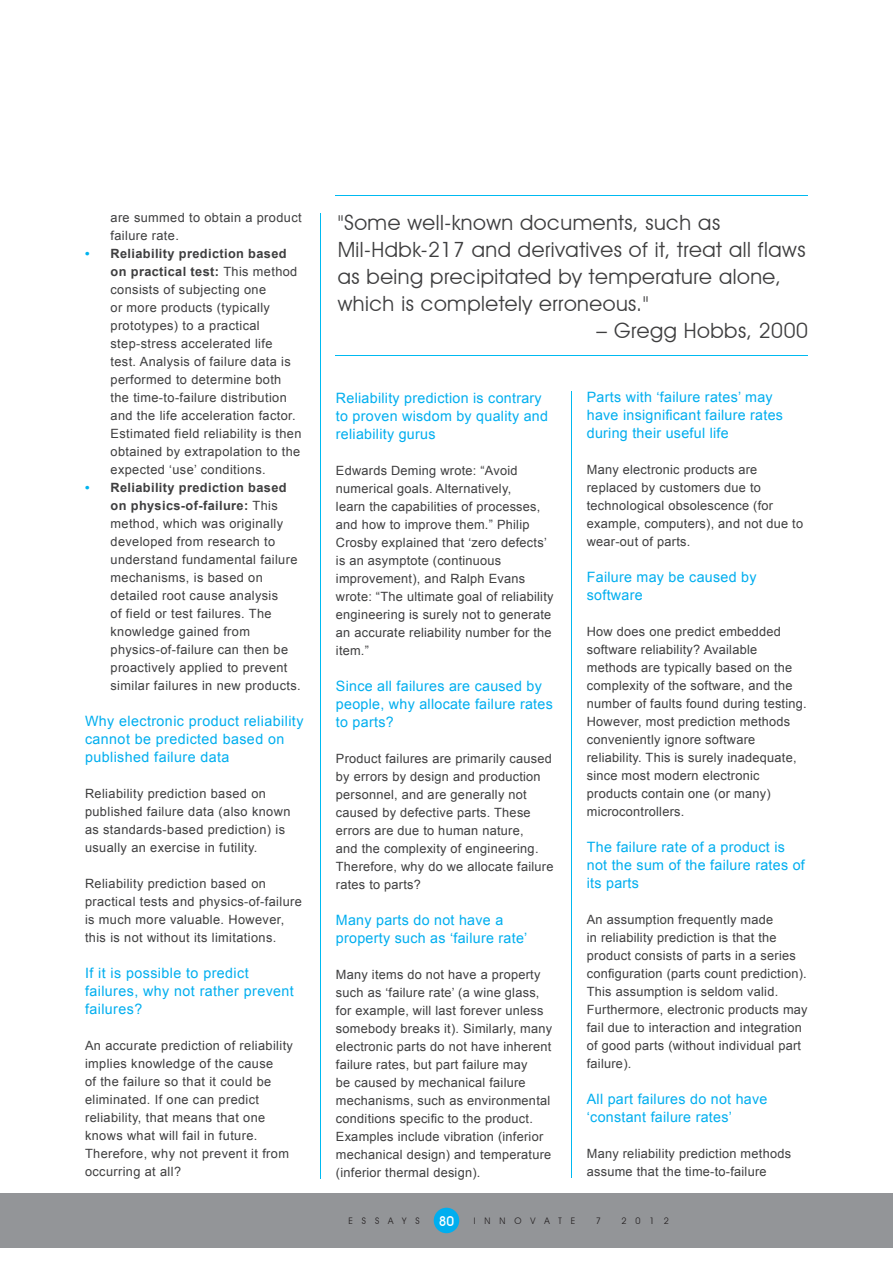
<style>
.page{position:relative;width:893px;height:1263px;background:#fff}
.page>*{position:absolute;margin:0;border:0;box-sizing:border-box;transform-origin:0 0}
.t1{font:21px/27px "Avant Garde IT Cby BT";letter-spacing:.025em;color:#3e3e3f}
.t2{font:14.25px/18px "Arial";letter-spacing:.02em;color:#00aeef}
.t3{font:500 13.5px "Avant Garde IT Cby BT";color:#fff}
.t4{font:12.75px/18px "Arial";letter-spacing:.02em;color:#3e3e3f}
.t5{font:9px "Avant Garde IT Cby BT";letter-spacing:1em;color:#231f20}
.s1{font-weight:700;color:#00b3ef}
.s2{font-weight:700}
.s3{font-style:italic}
</style>
<div class="page">
<div style="left:0;top:1193px;width:893px;height:54px;background:#939598"></div>
<div style="left:434px;top:1208px;width:25px;height:25px;background:#00aeef;border-radius:50%"></div>
<hr style="left:320px;top:213px;width:1px;height:965px;background:#00baf1">
<hr style="left:571px;top:391px;width:1px;height:787px;background:#00baf1">
<hr style="left:336px;top:196px;width:472px;height:1px;background:#00baf1">
<hr style="left:336px;top:355px;width:472px;height:1px;background:#00baf1">
<p class="t4" style="left:111px;top:209px;width:193px">are summed to obtain a product failure rate.</p>
<p class="t4" style="left:111px;top:245px;width:192px;text-indent:-26px"><span class="s1">•</span> <span class="s2">Reliability prediction based on practical test:</span> This method consists of subjecting one<br>or more products (typically prototypes) to a practical step-stress accelerated life<br>test. Analysis of failure data is performed to determine both the time-to-failure distribution and the life acceleration factor.<br>Estimated field reliability is then obtained by extrapolation to the expected ‘use’ conditions.</p>
<p class="t4" style="left:111px;top:479px;width:192px;text-indent:-26px"><span class="s1">•</span> <span class="s2">Reliability prediction based on physics-of-failure:</span> This method, which was originally developed from research to understand fundamental failure mechanisms, is based on detailed root cause analysis<br>of field or test failures. The knowledge gained from physics-of-failure can then be proactively applied to prevent similar failures in new products.</p>
<p class="t2" style="left:85px;top:712px;width:220px">Why electronic product reliability cannot be predicted based on published failure data</p>
<p class="t4" style="left:85px;top:785px;width:207px">Reliability prediction based on published failure data (also known as standards-based prediction) is usually an exercise in futility.</p>
<p class="t4" style="left:85px;top:875px;width:218px">Reliability prediction based on practical tests and physics-of-failure is much more valuable. However, this is not without its limitations.</p>
<p class="t2" style="left:85px;top:964px;width:210px">If it is possible to predict failures, why not rather prevent failures?</p>
<p class="t4" style="left:85px;top:1037px;width:209px">An accurate prediction of reliability implies knowledge of the cause<br>of the failure so that it could be eliminated. If one can predict reliability, that means that one knows what will fail in future.<br>Therefore, why not prevent it from occurring at all?</p>
<h1 class="t1" style="left:338px;top:209px;width:469px">"Some well-known documents, such as Mil-Hdbk-217 and derivatives of it, treat all flaws as being precipitated by temperature alone, which is completely erroneous."</h1>
<h1 class="t1" style="left:597px;top:317px;width:213px">– Gregg Hobbs, 2000</h1>
<p class="t2" style="left:336px;top:389px;width:214px">Reliability prediction is contrary to proven wisdom by quality and reliability gurus</p>
<p class="t4" style="left:336px;top:461px;width:219px">Edwards Deming wrote: “Avoid numerical goals. Alternatively,<br>learn the capabilities of processes, and how to improve them.” Philip<br>Crosby explained that ‘zero defects’ is an asymptote (continuous improvement), and Ralph Evans wrote: “The ultimate goal of reliability engineering is surely not to generate an accurate reliability number for the item<span class="s3">.</span>”</p>
<p class="t2" style="left:336px;top:677px;width:218px">Since all failures are caused by people, why allocate failure rates to parts?</p>
<p class="t4" style="left:336px;top:749px;width:219px">Product failures are primarily caused by errors by design and production personnel, and are generally not caused by defective parts. These errors are due to human nature,<br>and the complexity of engineering.<br>Therefore, why do we allocate failure rates to parts?</p>
<p class="t2" style="left:336px;top:911px;width:193px">Many parts do not have a property such as ‘failure rate’</p>
<p class="t4" style="left:336px;top:965px;width:218px">Many items do not have a property such as ‘failure rate’ (a wine glass, for example, will last forever unless somebody breaks it). Similarly, many electronic parts do not have inherent failure rates, but part failure may<br>be caused by mechanical failure mechanisms, such as environmental conditions specific to the product.<br>Examples include vibration (inferior mechanical design) and temperature (inferior thermal design).</p>
<p class="t2" style="left:587px;top:388px;width:198px">Parts with ‘failure rates’ may have insignificant failure rates during their useful life</p>
<p class="t4" style="left:587px;top:460px;width:218px">Many electronic products are replaced by customers due to technological obsolescence (for example, computers), and not due to wear-out of parts.</p>
<p class="t2" style="left:587px;top:568px;width:171px">Failure may be caused by software</p>
<p class="t4" style="left:587px;top:622px;width:221px">How does one predict embedded software reliability? Available methods are typically based on the complexity of the software, and the number of faults found during testing.<br>However, most prediction methods conveniently ignore software reliability. This is surely inadequate, since most modern electronic products contain one (or many) microcontrollers.</p>
<p class="t2" style="left:587px;top:838px;width:220px">The failure rate of a product is not the sum of the failure rates of its parts</p>
<p class="t4" style="left:587px;top:910px;width:222px">An assumption frequently made<br>in reliability prediction is that the product consists of parts in a series configuration (parts count prediction).<br>This assumption is seldom valid.<br>Furthermore, electronic products may fail due to interaction and integration of good parts (without individual part failure).</p>
<p class="t2" style="left:587px;top:1090px;width:182px">All part failures do not have ‘constant failure rates’</p>
<p class="t4" style="left:587px;top:1144px;width:206px">Many reliability prediction methods assume that the time-to-failure</p>
<p class="t5" style="left:348px;top:1215px;width:73px">ESSAYS</p>
<p class="t3" style="left:439px;top:1213px;width:17px">80</p>
<p class="t5" style="left:474px;top:1215px;width:103px">INNOVATE</p>
<p class="t5" style="left:596px;top:1215px;width:7px">7</p>
<p class="t5" style="left:621px;top:1215px;width:49px">2012</p>
</div>
